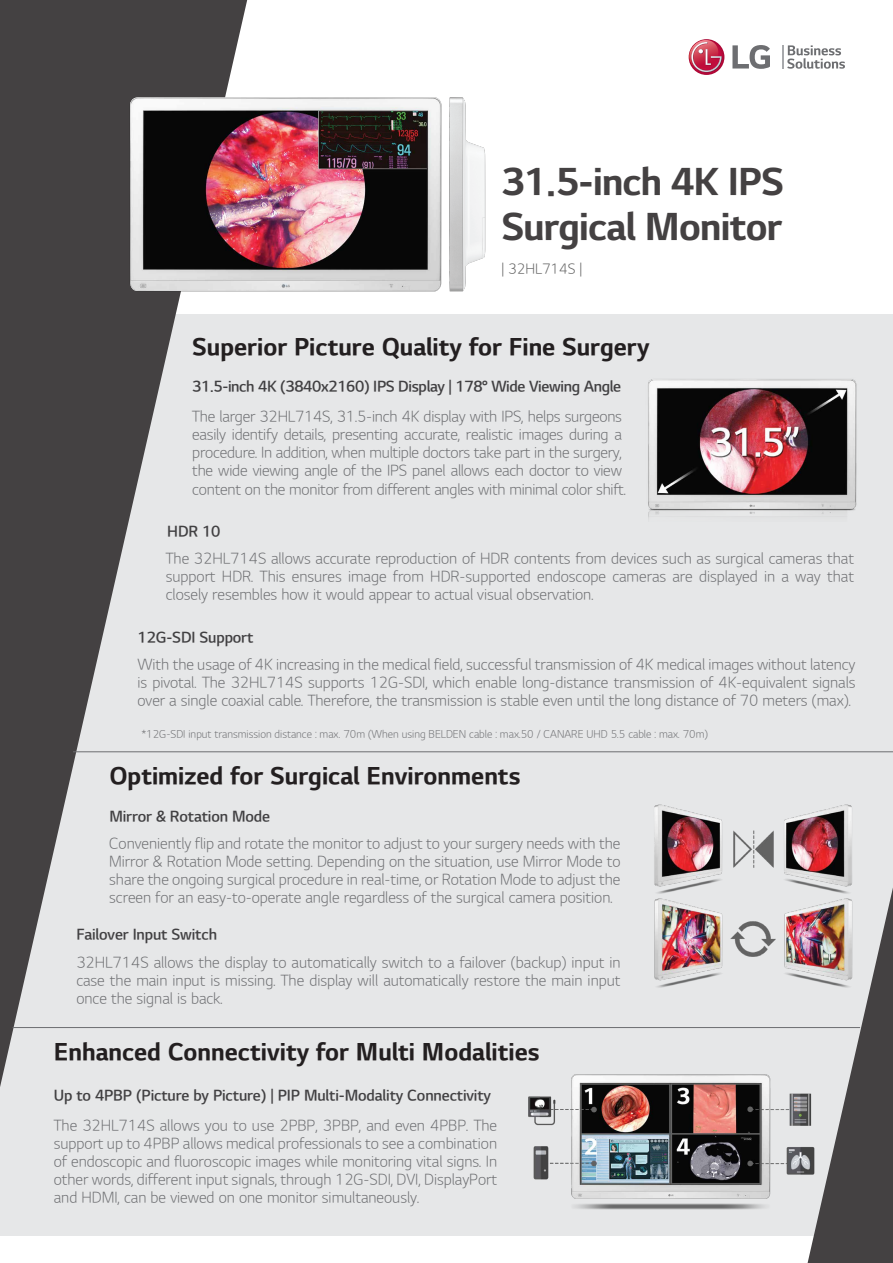
<style>
.page{position:relative;width:893px;height:1263px;background:#fff}
.page>*{position:absolute;margin:0;border:0;box-sizing:border-box;transform-origin:0 0}
.t1{font:37.5px/45px "LG Sm Haotf TB";letter-spacing:-.02em;color:#444142}
.t2{font:24px "LG Sm Haotf TB";color:#231f20}
.t3{font:15px/18px "LG Sm Haotf TL";letter-spacing:-.015em;color:#6d6e71;text-align:justify}
.t4{font:15px "LG Sm Haotf TSB";letter-spacing:-.01em;color:#414042}
.t5{font:13.95px "LG Sm Haotf TL";color:#606060}
.t6{font:10.5px "LG Sm Haotf TL";color:#6d6e71}
</style>
<div class="page">
<div style="left:0;top:314px;width:893px;height:921px;background:#e6e7e8"></div>
<svg style="left:0;top:0;width:247px;height:1087px"></svg>
<img style="left:449px;top:97px;width:37px;height:195px">
<img style="left:123px;top:93px;width:319px;height:203px">
<svg style="left:808px;top:888px;width:85px;height:375px"></svg>
<img style="left:528px;top:1056px;width:309px;height:163px">
<img style="left:648px;top:379px;width:209px;height:139px">
<hr style="left:73px;top:751px;width:820px;height:1px;background:#6d6e71">
<hr style="left:13px;top:1027px;width:847px;height:1px;background:#6d6e71">
<svg style="left:787px;top:45px;width:58px;height:24px"></svg>
<hr style="left:782px;top:45px;width:2px;height:24px;background:#a7a9ac">
<svg style="left:732px;top:45px;width:38px;height:24px"></svg>
<svg style="left:689px;top:39px;width:35px;height:36px"></svg>
<svg style="left:688px;top:40px;width:34px;height:33px"></svg>
<img style="left:654px;top:804px;width:213px;height:194px">
<h1 class="t1" style="left:501px;top:161px;width:284px">31.5-inch 4K IPS<br>Surgical Monitor</h1>
<p class="t5" style="left:501px;top:262px;width:82px">| 32HL714S |</p>
<h2 class="t2" style="left:192px;top:335px;width:459px">Superior Picture Quality for Fine Surgery</h2>
<p class="t4" style="left:192px;top:380px;width:430px">31.5-inch 4K (3840x2160) IPS Display | 178° Wide Viewing Angle</p>
<p class="t3" style="left:192px;top:409px;width:435px;text-align:left">The larger 32HL714S, 31.5-inch 4K display with IPS, helps surgeons easily identify details, presenting accurate, realistic images during a procedure. In addition, when multiple doctors take part in the surgery, the wide viewing angle of the IPS panel allows each doctor to view content on the monitor from different angles with minimal color shift.</p>
<p class="t4" style="left:167px;top:524px;width:55px">HDR 10</p>
<p class="t3" style="left:166px;top:550px;width:690px">The 32HL714S allows accurate reproduction of HDR contents from devices such as surgical cameras that support HDR. This ensures image from HDR-supported endoscope cameras are displayed in a way that closely resembles how it would appear to actual visual observation.</p>
<p class="t4" style="left:138px;top:630px;width:117px">12G-SDI Support</p>
<p class="t3" style="left:138px;top:657px;width:719px">With the usage of 4K increasing in the medical field, successful transmission of 4K medical images without latency is pivotal. The 32HL714S supports 12G-SDI, which enable long-distance transmission of 4K-equivalent signals over a single coaxial cable. Therefore, the transmission is stable even until the long distance of 70 meters (max).</p>
<p class="t6" style="left:141px;top:729px;width:568px">*12G-SDI input transmission distance : max. 70m (When using BELDEN cable : max.50 / CANARE UHD 5.5 cable : max. 70m)</p>
<h2 class="t2" style="left:109px;top:765px;width:413px">Optimized for Surgical Environments</h2>
<p class="t4" style="left:109px;top:809px;width:162px">Mirror &amp; Rotation Mode</p>
<p class="t3" style="left:109px;top:835px;width:513px">Conveniently flip and rotate the monitor to adjust to your surgery needs with the Mirror &amp; Rotation Mode setting. Depending on the situation, use Mirror Mode to share the ongoing surgical procedure in real-time, or Rotation Mode to adjust the screen for an easy-to-operate angle regardless of the surgical camera position.</p>
<p class="t4" style="left:76px;top:927px;width:142px">Failover Input Switch</p>
<p class="t3" style="left:76px;top:954px;width:546px">32HL714S allows the display to automatically switch to a failover (backup) input in case the main input is missing. The display will automatically restore the main input once the signal is back.</p>
<h2 class="t2" style="left:54px;top:1040px;width:487px">Enhanced Connectivity for Multi Modalities</h2>
<p class="t4" style="left:54px;top:1088px;width:439px">Up to 4PBP (Picture by Picture) | PIP Multi-Modality Connectivity</p>
<p class="t3" style="left:54px;top:1117px;width:445px">The 32HL714S allows you to use 2PBP, 3PBP, and even 4PBP. The support up to 4PBP allows medical professionals to see a combination of endoscopic and fluoroscopic images while monitoring vital signs. In other words, different input signals, through 12G-SDI, DVI, DisplayPort and HDMI, can be viewed on one monitor simultaneously.</p>
</div>
